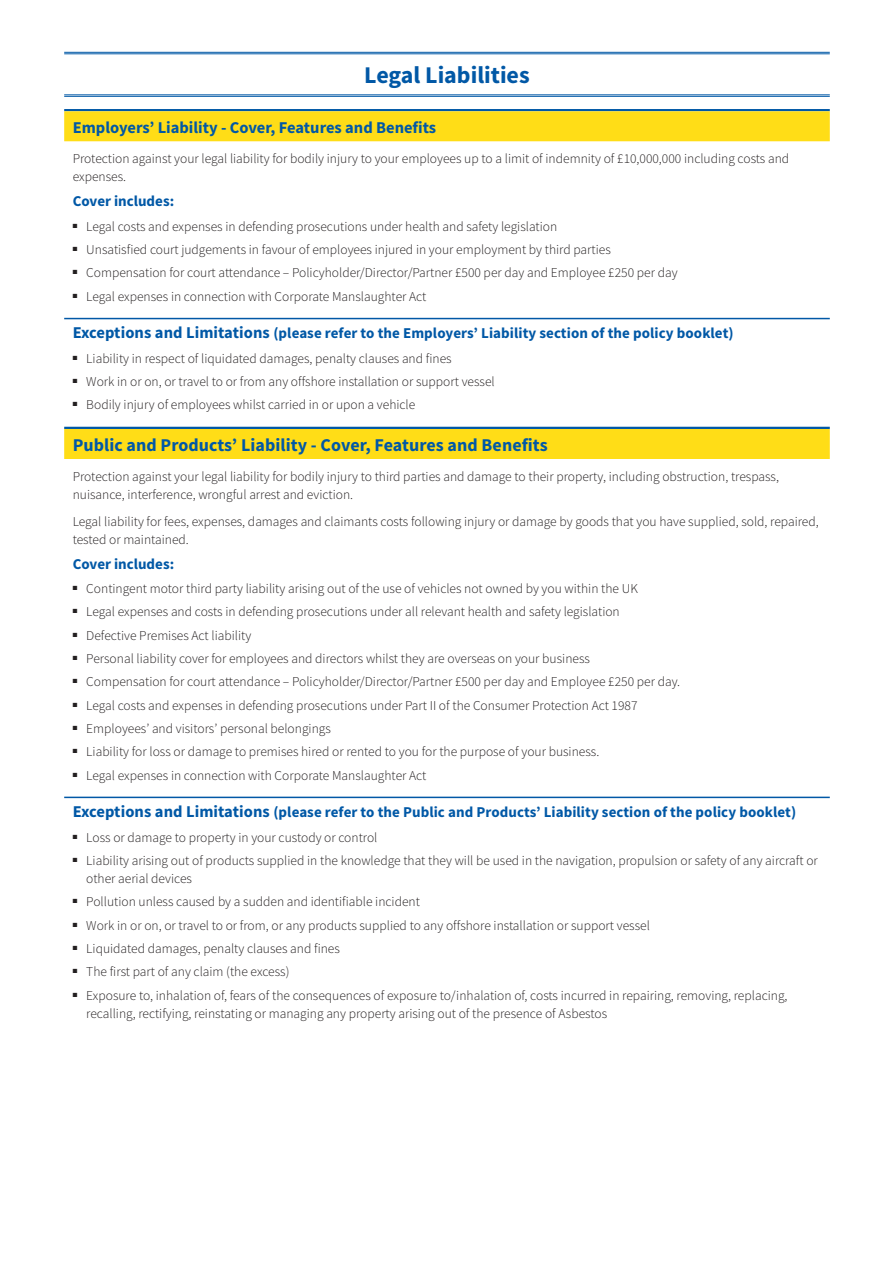
<style>
.page{position:relative;width:894px;height:1264px;background:#fff}
.page>*{position:absolute;margin:0;border:0;box-sizing:border-box;transform-origin:0 0}
.t1{font:700 24px "Source Sans Pro";color:#0158a6}
.t2{font:700 18px "Source Sans Pro";letter-spacing:.005em;color:#0158a6}
.t3{font:700 16.5px "Source Sans Pro";color:#0158a6}
.t4{font:700 15px "Source Sans Pro";letter-spacing:.005em;color:#0158a6}
.t5{font:300 13.5px/18px "Source Sans Pro";color:#231f20}
.s1{font-size:16.5px}
</style>
<div class="page">
<hr style="left:64px;top:109px;width:766px;height:2px;background:#0158a6">
<div style="left:64px;top:111px;width:766px;height:30px;background:#ffdd17"></div>
<hr style="left:64px;top:318px;width:766px;height:1px;background:#0158a6">
<hr style="left:64px;top:427px;width:766px;height:2px;background:#0158a6">
<div style="left:64px;top:429px;width:766px;height:30px;background:#ffdd17"></div>
<hr style="left:64px;top:796px;width:766px;height:2px;background:#0158a6">
<hr style="left:64px;top:94px;width:766px;height:1px;background:#0158a6">
<hr style="left:64px;top:96px;width:766px;height:1px;background:#0158a6">
<hr style="left:64px;top:52px;width:766px;height:1px;background:#0158a6">
<hr style="left:64px;top:53px;width:766px;height:1px;background:#0158a6">
<h1 class="t1" style="left:364px;top:59px;width:167px">Legal Liabilities</h1>
<p class="t3" style="left:73px;top:116px;width:365px">Employers’ Liability - Cover, Features and Benefits</p>
<p class="t5" style="left:73px;top:150px;width:718px">Protection against your legal liability for bodily injury to your employees up to a limit of indemnity of £10,000,000 including costs and expenses.</p>
<p class="t4" style="left:73px;top:191px;width:103px">Cover includes:</p>
<p class="t5" style="left:73px;top:217px;width:486px">■ Legal costs and expenses in defending prosecutions under health and safety legislation</p>
<p class="t5" style="left:73px;top:241px;width:539px">■ Unsatisfied court judgements in favour of employees injured in your employment by third parties</p>
<p class="t5" style="left:73px;top:264px;width:606px">■ Compensation for court attendance – Policyholder/Director/Partner £500 per day and Employee £250 per day</p>
<p class="t5" style="left:73px;top:287px;width:355px">■ Legal expenses in connection with Corporate Manslaughter Act</p>
<p class="t4" style="left:73px;top:323px;width:662px"><span class="s1">Exceptions and Limitations</span> (please refer to the Employers’ Liability section of the policy booklet)</p>
<p class="t5" style="left:73px;top:349px;width:380px">■ Liability in respect of liquidated damages, penalty clauses and fines</p>
<p class="t5" style="left:73px;top:373px;width:423px">■ Work in or on, or travel to or from any offshore installation or support vessel</p>
<p class="t5" style="left:73px;top:396px;width:344px">■ Bodily injury of employees whilst carried in or upon a vehicle</p>
<h2 class="t2" style="left:73px;top:433px;width:476px">Public and Products’ Liability - Cover, Features and Benefits</h2>
<p class="t5" style="left:73px;top:467px;width:708px">Protection against your legal liability for bodily injury to third parties and damage to their property, including obstruction, trespass, nuisance, interference, wrongful arrest and eviction.</p>
<p class="t5" style="left:73px;top:512px;width:747px">Legal liability for fees, expenses, damages and claimants costs following injury or damage by goods that you have supplied, sold, repaired, tested or maintained.</p>
<p class="t4" style="left:73px;top:553px;width:103px">Cover includes:</p>
<p class="t5" style="left:73px;top:579px;width:567px">■ Contingent motor third party liability arising out of the use of vehicles not owned by you within the UK</p>
<p class="t5" style="left:73px;top:603px;width:548px">■ Legal expenses and costs in defending prosecutions under all relevant health and safety legislation</p>
<p class="t5" style="left:73px;top:626px;width:180px">■ Defective Premises Act liability</p>
<p class="t5" style="left:73px;top:649px;width:519px">■ Personal liability cover for employees and directors whilst they are overseas on your business</p>
<p class="t5" style="left:73px;top:673px;width:609px">■ Compensation for court attendance – Policyholder/Director/Partner £500 per day and Employee £250 per day.</p>
<p class="t5" style="left:73px;top:696px;width:566px">■ Legal costs and expenses in defending prosecutions under Part II of the Consumer Protection Act 1987</p>
<p class="t5" style="left:73px;top:719px;width:260px">■ Employees’ and visitors’ personal belongings</p>
<p class="t5" style="left:73px;top:743px;width:528px">■ Liability for loss or damage to premises hired or rented to you for the purpose of your business.</p>
<p class="t5" style="left:73px;top:766px;width:355px">■ Legal expenses in connection with Corporate Manslaughter Act</p>
<p class="t4" style="left:73px;top:802px;width:725px"><span class="s1">Exceptions and Limitations</span> (please refer to the Public and Products’ Liability section of the policy booklet)</p>
<p class="t5" style="left:73px;top:828px;width:306px">■ Loss or damage to property in your custody or control</p>
<p class="t5" style="left:86px;top:851px;width:733px;text-indent:-14px">■ Liability arising out of products supplied in the knowledge that they will be used in the navigation, propulsion or safety of any aircraft or other aerial devices</p>
<p class="t5" style="left:73px;top:893px;width:349px">■ Pollution unless caused by a sudden and identifiable incident</p>
<p class="t5" style="left:73px;top:916px;width:578px">■ Work in or on, or travel to or from, or any products supplied to any offshore installation or support vessel</p>
<p class="t5" style="left:73px;top:939px;width:269px">■ Liquidated damages, penalty clauses and fines</p>
<p class="t5" style="left:73px;top:963px;width:218px">■ The first part of any claim (the excess)</p>
<p class="t5" style="left:86px;top:986px;width:703px;text-indent:-14px">■ Exposure to, inhalation of, fears of the consequences of exposure to/inhalation of, costs incurred in repairing, removing, replacing, recalling, rectifying, reinstating or managing any property arising out of the presence of Asbestos</p>
</div>
